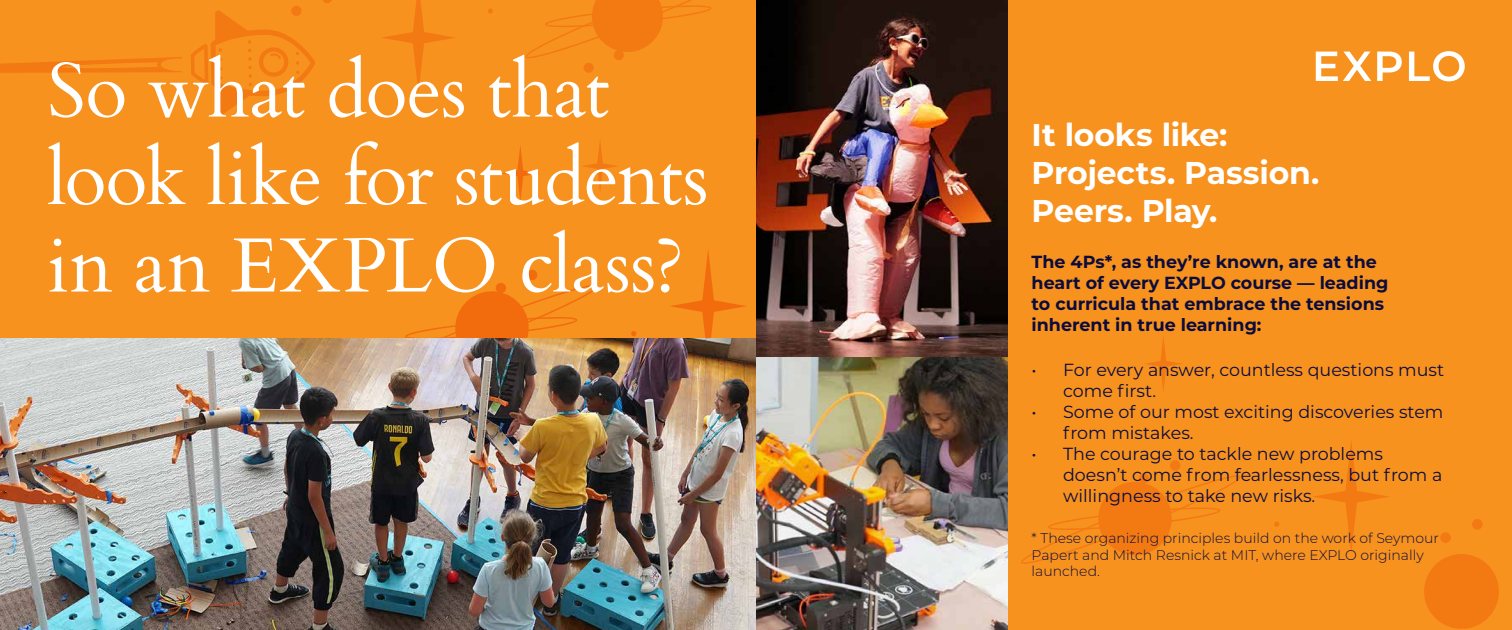
<style>
.page{position:relative;width:1512px;height:630px;background:#fff}
.page>*{position:absolute;margin:0;border:0;box-sizing:border-box;transform-origin:0 0}
.t1{font:77px/87.5px "Cardo";letter-spacing:-.01em;color:#fff}
.t2{font:700 31.5px/37.8px "Montserrat";letter-spacing:-.005em;color:#fff}
.t3{font:17.5px/21px "Montserrat";color:#0c0c3c}
.t4{font:700 17.5px/21px "Montserrat";color:#0c0c3c}
.t5{font:300 14px/16.8px "Montserrat";color:#0c0c3c}
</style>
<div class="page">
<div style="left:0;top:0;width:784px;height:339px;background:#f7921e"></div>
<div style="left:756px;top:0;width:756px;height:630px;background:#f7921e"></div>
<svg style="left:1274px;top:521px;width:5px;height:6px"></svg>
<svg style="left:1021px;top:460px;width:219px;height:104px"></svg>
<svg style="left:1424px;top:554px;width:75px;height:75px"></svg>
<svg style="left:1472px;top:519px;width:11px;height:11px"></svg>
<svg style="left:1440px;top:532px;width:11px;height:11px"></svg>
<svg style="left:1313px;top:441px;width:76px;height:111px"></svg>
<svg style="left:1145px;top:337px;width:37px;height:54px"></svg>
<svg style="left:631px;top:331px;width:6px;height:5px"></svg>
<svg style="left:376px;top:270px;width:224px;height:69px"></svg>
<svg style="left:669px;top:250px;width:78px;height:89px"></svg>
<svg style="left:502px;top:146px;width:37px;height:55px"></svg>
<img style="left:0;top:339px;width:756px;height:291px">
<svg style="left:488px;top:8px;width:5px;height:6px"></svg>
<svg style="left:526px;top:0;width:186px;height:73px"></svg>
<svg style="left:323px;top:0;width:9px;height:3px"></svg>
<svg style="left:382px;top:0;width:73px;height:91px"></svg>
<svg style="left:583px;top:141px;width:34px;height:50px"></svg>
<svg style="left:0;top:57px;width:182px;height:16px"></svg>
<svg style="left:191px;top:6px;width:124px;height:111px"></svg>
<svg style="left:1316px;top:51px;width:149px;height:30px"></svg>
<img style="left:756px;top:0;width:252px;height:630px">
<h1 class="t1" style="left:47px;top:43px;width:663px">So what does that look like for students in an EXPLO class?</h1>
<h2 class="t2" style="left:1032px;top:115px;width:289px">It looks like:<br>Projects. Passion.<br>Peers. Play.</h2>
<p class="t4" style="left:1032px;top:250px;width:358px">The 4Ps*, as they’re known, are at the heart of every EXPLO course — leading to curricula that embrace the tensions inherent in true learning:</p>
<p class="t3" style="left:1063px;top:358px;width:383px;text-indent:-32px">• For every answer, countless questions must come first.</p>
<p class="t3" style="left:1063px;top:400px;width:382px;text-indent:-32px">• Some of our most exciting discoveries stem from mistakes.</p>
<p class="t3" style="left:1063px;top:442px;width:381px;text-indent:-32px">• The courage to tackle new problems doesn’t come from fearlessness, but from a willingness to take new risks.</p>
<p class="t5" style="left:1032px;top:529px;width:409px">* These organizing principles build on the work of Seymour<br>Papert and Mitch Resnick at MIT, where EXPLO originally launched.</p>
</div>
